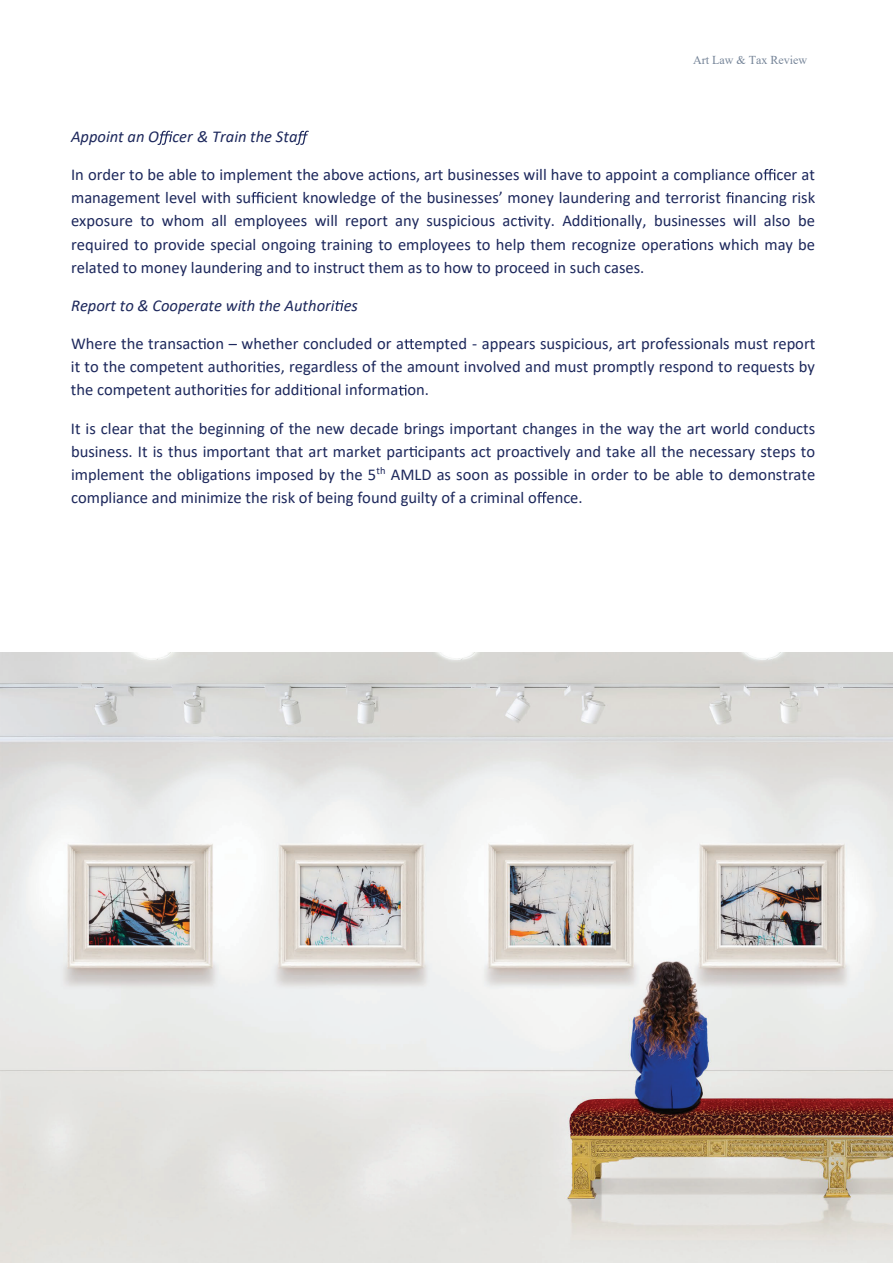
<style>
.page{position:relative;width:893px;height:1263px;background:#fff}
.page>*{position:absolute;margin:0;border:0;box-sizing:border-box;transform-origin:0 0}
.t1{font:16.5px/23.1px "Calibri";color:#1d285c;text-align:justify}
.t2{font:italic 16.5px "Calibri";color:#1d285c}
.t3{font:12px "Times New Roman";color:#758498}
</style>
<div class="page">
<svg style="left:158px;top:131px;width:15px;height:14px"></svg>
<svg style="left:296px;top:131px;width:13px;height:14px"></svg>
<svg style="left:383px;top:169px;width:8px;height:11px"></svg>
<svg style="left:764px;top:169px;width:12px;height:11px"></svg>
<svg style="left:251px;top:192px;width:12px;height:11px"></svg>
<svg style="left:726px;top:192px;width:8px;height:11px"></svg>
<svg style="left:518px;top:216px;width:8px;height:11px"></svg>
<svg style="left:593px;top:216px;width:8px;height:11px"></svg>
<svg style="left:681px;top:239px;width:8px;height:11px"></svg>
<svg style="left:335px;top:300px;width:9px;height:11px"></svg>
<svg style="left:198px;top:338px;width:8px;height:11px"></svg>
<svg style="left:404px;top:339px;width:10px;height:10px"></svg>
<svg style="left:257px;top:361px;width:8px;height:11px"></svg>
<svg style="left:224px;top:385px;width:8px;height:11px"></svg>
<svg style="left:304px;top:385px;width:7px;height:11px"></svg>
<svg style="left:399px;top:385px;width:8px;height:11px"></svg>
<svg style="left:409px;top:446px;width:8px;height:11px"></svg>
<svg style="left:535px;top:446px;width:8px;height:11px"></svg>
<svg style="left:218px;top:469px;width:8px;height:11px"></svg>
<svg style="left:537px;top:492px;width:10px;height:11px"></svg>
<img style="left:0;top:652px;width:893px;height:611px">
<p class="t3" style="left:693px;top:52px;width:116px">Art Law &amp; Tax Review</p>
<p class="t2" style="left:71px;top:125px;width:228px">Appoint an O cer &amp; Train the Sta</p>
<p class="t1" style="left:71px;top:163px;width:746px">In order to be able to implement the above ac ons, art businesses will have to appoint a compliance o cer at management level with su cient knowledge of the businesses’ money laundering and terrorist nancing risk exposure to whom all employees will report any suspicious ac vity. Addi onally, businesses will also be required to provide special ongoing training to employees to help them recognize opera ons which may be related to money laundering and to instruct them as to how to proceed in such cases.</p>
<p class="t2" style="left:71px;top:294px;width:288px">Report to &amp; Cooperate with the Authori es</p>
<p class="t1" style="left:71px;top:331px;width:746px">Where the transac on – whether concluded or a empted - appears suspicious, art professionals must report it to the competent authori es, regardless of the amount involved and must promptly respond to requests by the competent authori es for addi onal informa on.</p>
<p class="t1" style="left:71px;top:416px;width:746px">It is clear that the beginning of the new decade brings important changes in the way the art world conducts business. It is thus important that art market par cipants act proac vely and take all the necessary steps to implement the obliga ons imposed by the 5<sup>th</sup> AMLD as soon as possible in order to be able to demonstrate compliance and minimize the risk of being found guilty of a criminal o ence.</p>
</div>
